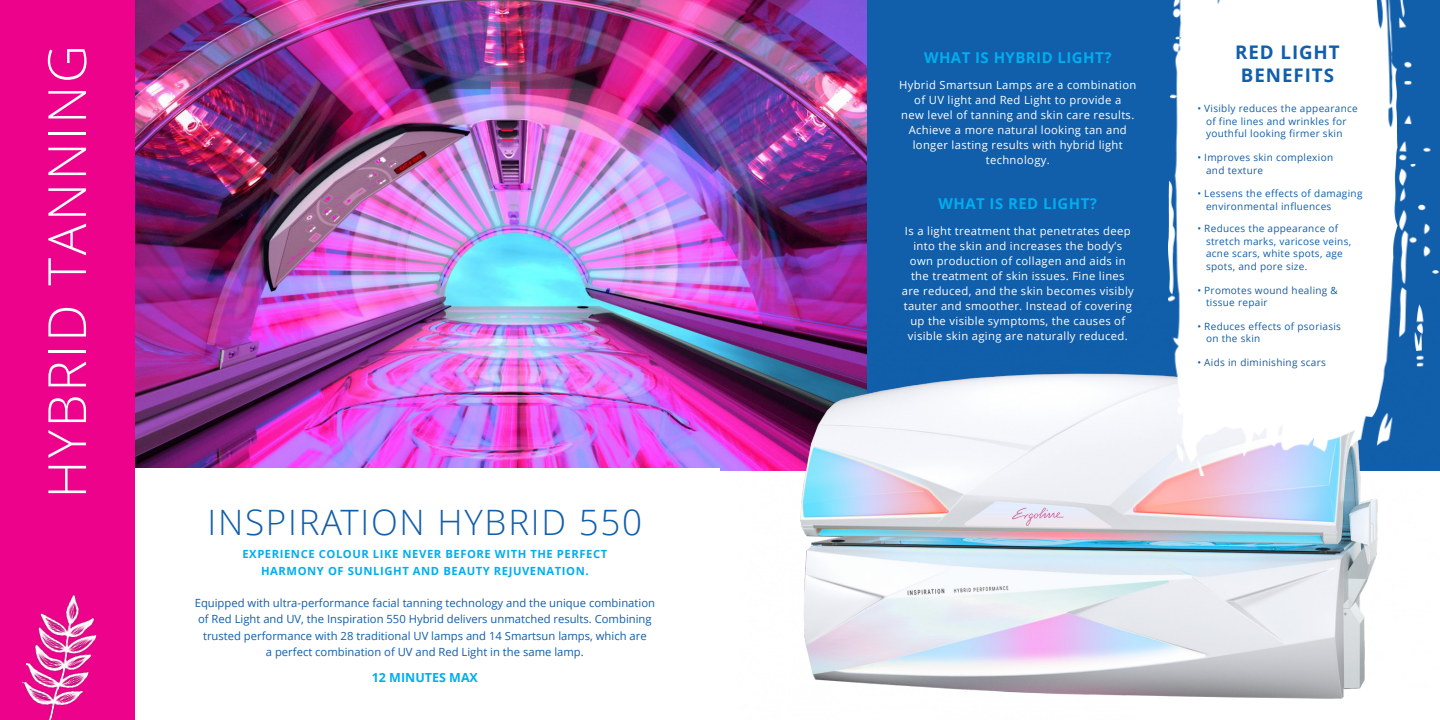
<style>
.page{position:relative;width:1440px;height:720px;background:#fff}
.page>*{position:absolute;margin:0;border:0;box-sizing:border-box;transform-origin:0 0}
.t1{font:300 52.75px "Open Sans";letter-spacing:.05em;color:#fff}
.t2{font:300 35px "Open Sans";letter-spacing:.05em;color:#115eaa}
.t3{font:700 18.75px/22.5px "Open Sans";letter-spacing:.05em;color:#115eaa;text-align:center}
.t4{font:700 15px "Open Sans";letter-spacing:.03em;color:#00aeef}
.t5{font:700 12.5px "Open Sans";color:#00aeef}
.t6{font:11.25px/15px "Open Sans";letter-spacing:.03em;color:#fff;text-align:center}
.t7{font:11.25px/16.2px "Open Sans";color:#115eaa;text-align:center}
.t8{font:700 11.25px/16.2px "Open Sans";letter-spacing:.05em;color:#00aeef;text-align:center}
.t9{font:10px/12.5px "Open Sans";letter-spacing:.03em;color:#115eaa}
</style>
<div class="page">
<div style="left:867px;top:0;width:573px;height:470px;background:#115eaa"></div>
<img style="left:135px;top:0;width:732px;height:470px">
<div style="left:0;top:0;width:135px;height:720px;background:#ed028c"></div>
<div style="left:135px;top:469px;width:585px;height:251px;background:#fff"></div>
<img style="left:739px;top:297px;width:639px;height:402px">
<img style="left:22px;top:595px;width:75px;height:125px">
<img style="left:1169px;top:0;width:270px;height:477px">
<p class="t1" style="left:31px;top:498px;width:455px;rotate:-90deg">HYBRID TANNING</p>
<p class="t2" style="left:208px;top:498px;width:436px">INSPIRATION HYBRID 550</p>
<p class="t8" style="left:242px;top:546px;width:366px">EXPERIENCE COLOUR LIKE NEVER BEFORE WITH THE PERFECT<br>HARMONY OF SUNLIGHT AND BEAUTY REJUVENATION.</p>
<p class="t7" style="left:195px;top:595px;width:462px">Equipped with ultra-performance facial tanning technology and the unique combination of Red Light and UV, the Inspiration 550 Hybrid delivers unmatched results. Combining trusted performance with 28 traditional UV lamps and 14 Smartsun lamps, which are<br>a perfect combination of UV and Red Light in the same lamp.</p>
<p class="t5" style="left:372px;top:669px;width:108px">12 MINUTES MAX</p>
<p class="t4" style="left:924px;top:47px;width:189px">WHAT IS HYBRID LIGHT?</p>
<p class="t6" style="left:899px;top:77px;width:239px">Hybrid Smartsun Lamps are a combination of UV light and Red Light to provide a<br>new level of tanning and skin care results.<br>Achieve a more natural looking tan and longer lasting results with hybrid light technology.</p>
<p class="t4" style="left:938px;top:193px;width:160px">WHAT IS RED LIGHT?</p>
<p class="t6" style="left:902px;top:223px;width:234px">Is a light treatment that penetrates deep into the skin and increases the body’s own production of collagen and aids in the treatment of skin issues. Fine lines are reduced, and the skin becomes visibly tauter and smoother. Instead of covering up the visible symptoms, the causes of visible skin aging are naturally reduced.</p>
<p class="t3" style="left:1235px;top:41px;width:106px">RED LIGHT<br>BENEFITS</p>
<p class="t9" style="left:1206px;top:102px;width:153px;text-indent:-9px">• Visibly reduces the appearance of fine lines and wrinkles for youthful looking firmer skin</p>
<p class="t9" style="left:1206px;top:151px;width:129px;text-indent:-9px">• Improves skin complexion and texture</p>
<p class="t9" style="left:1206px;top:187px;width:158px;text-indent:-9px">• Lessens the effects of damaging environmental influences</p>
<p class="t9" style="left:1206px;top:222px;width:147px;text-indent:-9px">• Reduces the appearance of stretch marks, varicose veins, acne scars, white spots, age spots, and pore size.</p>
<p class="t9" style="left:1206px;top:284px;width:133px;text-indent:-9px">• Promotes wound healing &amp; tissue repair</p>
<p class="t9" style="left:1206px;top:320px;width:137px;text-indent:-9px">• Reduces effects of psoriasis on the skin</p>
<p class="t9" style="left:1197px;top:356px;width:130px">• Aids in diminishing scars</p>
</div>
